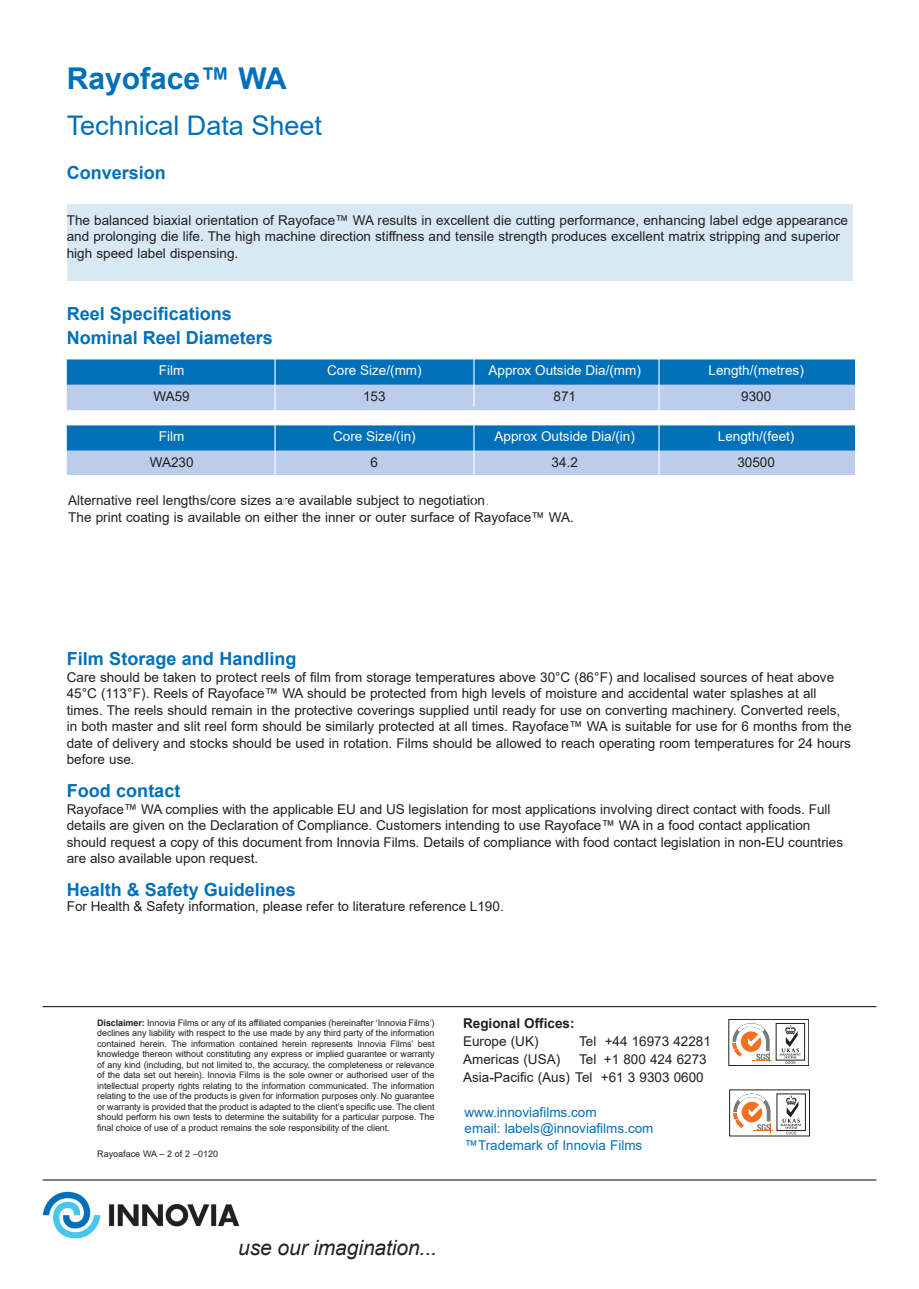
<style>
.page{position:relative;width:919px;height:1289px;background:#fff}
.page>*{position:absolute;margin:0;border:0;box-sizing:border-box;transform-origin:0 0}
.t1{font:700 30px "Arial";color:#0070ba}
.t2{font:27px "Arial";color:#0070ba}
.t3{font:italic 21px "Arial";letter-spacing:-.005em;color:#231f20}
.t4{font:700 18px/24px "Arial";color:#0070ba}
.t5{font:13.5px/16.5px "Arial";color:#231f20}
.t6{font:13.5px "Arial";color:#fff}
.t7{font:13.5px/16.5px "Arial";color:#0070ba}
.t8{font:700 13.5px "Arial";color:#231f20}
.t9{font:9px/10.5px "Arial";letter-spacing:-.01em;color:#231f20;text-align:justify}
.s1{font-weight:700}
</style>
<div class="page">
<div style="left:67px;top:204px;width:785px;height:77px;background:#d9e9f4"></div>
<div style="left:728px;top:1019px;width:80px;height:46px;border:1px solid #231f20"></div>
<svg style="left:732px;top:1023px;width:40px;height:38px"></svg>
<svg style="left:779px;top:1025px;width:21px;height:39px"></svg>
<svg style="left:733px;top:1093px;width:39px;height:39px"></svg>
<svg style="left:780px;top:1095px;width:21px;height:39px"></svg>
<hr style="left:43px;top:1006px;width:833px;height:1px;background:#231f20">
<hr style="left:43px;top:1179px;width:833px;height:1px;background:#231f20">
<img style="left:42px;top:1191px;width:198px;height:48px">
<svg style="left:67px;top:359px;width:788px;height:51px;background:#5f9fd2"></svg>
<hr style="left:274px;top:313px;width:1px;height:98px;background:#fff">
<hr style="left:473px;top:313px;width:1px;height:94px;background:#fff">
<hr style="left:658px;top:312px;width:1px;height:106px;background:#fff">
<svg style="left:67px;top:425px;width:788px;height:50px;background:#5d9ed2"></svg>
<hr style="left:274px;top:422px;width:1px;height:106px;background:#fff">
<hr style="left:473px;top:422px;width:1px;height:106px;background:#fff">
<hr style="left:658px;top:421px;width:1px;height:106px;background:#fff">
<h1 class="t1" style="left:67px;top:57px;width:222px">Rayoface™ WA</h1>
<h2 class="t2" style="left:67px;top:106px;width:257px">Technical Data Sheet</h2>
<h3 class="t4" style="left:67px;top:161px;width:101px">Conversion</h3>
<p class="t5" style="left:67px;top:211px;width:782px">The balanced biaxial orientation of Rayoface™ WA results in excellent die cutting performance, enhancing label edge appearance and prolonging die life. The high machine direction stiffness and tensile strength produces excellent matrix stripping and superior high speed label dispensing.</p>
<h3 class="t4" style="left:67px;top:301px;width:208px">Reel Specifications<br>Nominal Reel Diameters</h3>
<p class="t6" style="left:159px;top:361px;width:27px">Film</p>
<p class="t6" style="left:327px;top:361px;width:96px">Core Size/(mm)</p>
<p class="t6" style="left:488px;top:361px;width:154px">Approx Outside Dia/(mm)</p>
<p class="t6" style="left:708px;top:361px;width:97px">Length/(metres)</p>
<p class="t5" style="left:153px;top:387px;width:38px">WA59</p>
<p class="t5" style="left:363px;top:387px;width:24px">153</p>
<p class="t5" style="left:553px;top:387px;width:24px">871</p>
<p class="t5" style="left:741px;top:387px;width:32px">9300</p>
<p class="t6" style="left:159px;top:427px;width:27px">Film</p>
<p class="t6" style="left:333px;top:427px;width:84px">Core Size/(in)</p>
<p class="t6" style="left:494px;top:427px;width:142px">Approx Outside Dia/(in)</p>
<p class="t6" style="left:717px;top:427px;width:78px">Length/(feet)</p>
<p class="t5" style="left:150px;top:453px;width:45px">WA230</p>
<p class="t5" style="left:370px;top:453px;width:9px">6</p>
<p class="t5" style="left:551px;top:453px;width:28px">34.2</p>
<p class="t5" style="left:737px;top:453px;width:39px">30500</p>
<p class="t5" style="left:68px;top:492px;width:507px">Alternative reel lengths/core sizes are available subject to negotiation.<br>The print coating is available on either the inner or outer surface of Rayoface™ WA.</p>
<h3 class="t4" style="left:67px;top:647px;width:231px">Film Storage and Handling</h3>
<p class="t5" style="left:67px;top:668px;width:786px">Care should be taken to protect reels of film from storage temperatures above 30°C (86°F) and localised sources of heat above 45°C (113°F). Reels of Rayoface™ WA should be protected from high levels of moisture and accidental water splashes at all times. The reels should remain in the protective coverings supplied until ready for use on converting machinery. Converted reels, in both master and slit reel form should be similarly protected at all times. Rayoface™ WA is suitable for use for 6 months from the date of delivery and stocks should be used in rotation. Films should be allowed to reach operating room temperatures for 24 hours before use.</p>
<h3 class="t4" style="left:67px;top:779px;width:115px">Food contact</h3>
<p class="t5" style="left:67px;top:800px;width:777px">Rayoface™ WA complies with the applicable EU and US legislation for most applications involving direct contact with foods. Full details are given on the Declaration of Compliance. Customers intending to use Rayoface™ WA in a food contact application should request a copy of this document from Innovia Films. Details of compliance with food contact legislation in non-EU countries are also available upon request.</p>
<h3 class="t4" style="left:67px;top:878px;width:231px">Health &amp; Safety Guidelines</h3>
<p class="t5" style="left:67px;top:898px;width:438px">For Health &amp; Safety information, please refer to literature reference L190.</p>
<p class="t9" style="left:97px;top:1017px;width:339px"><span class="s1">Disclaimer:</span> Innovia Films or any of its affiliated companies (hereinafter ‘Innovia Films’) declines any liability with respect to the use made by any third party of the information contained herein. The information contained herein represents Innovia Films’ best knowledge thereon without constituting any express or implied guarantee or warranty of any kind (including, but not limited to, the accuracy, the completeness or relevance of the data set out herein). Innovia Films is the sole owner or authorised user of the intellectual property rights relating to the information communicated. The information relating to the use of the products is given for information purposes only. No guarantee or warranty is provided that the product is adapted to the client’s specific use. The client should perform his own tests to determine the suitability for a particular purpose. The final choice of use of a product remains the sole responsibility of the client.</p>
<p class="t9" style="left:97px;top:1148px;width:122px">Rayoaface WA – 2 of 2 –0120</p>
<p class="t8" style="left:463px;top:1013px;width:113px">Regional Offices:</p>
<p class="t5" style="left:463px;top:1032px;width:77px">Europe (UK)</p>
<p class="t5" style="left:579px;top:1032px;width:133px">Tel +44 16973 42281</p>
<p class="t5" style="left:463px;top:1050px;width:99px">Americas (USA)</p>
<p class="t5" style="left:463px;top:1049px;width:245px;line-height:18px;text-align:right">Tel +1 800 424 6273<br>Asia-Pacific (Aus) Tel +61 3 9303 0600</p>
<p class="t7" style="left:464px;top:1103px;width:190px">www.innoviafilms.com<br>email: labels@innoviafilms.com ™Trademark of Innovia Films</p>
<h3 class="t3" style="left:238px;top:1233px;width:200px">use our imagination...</h3>
</div>
